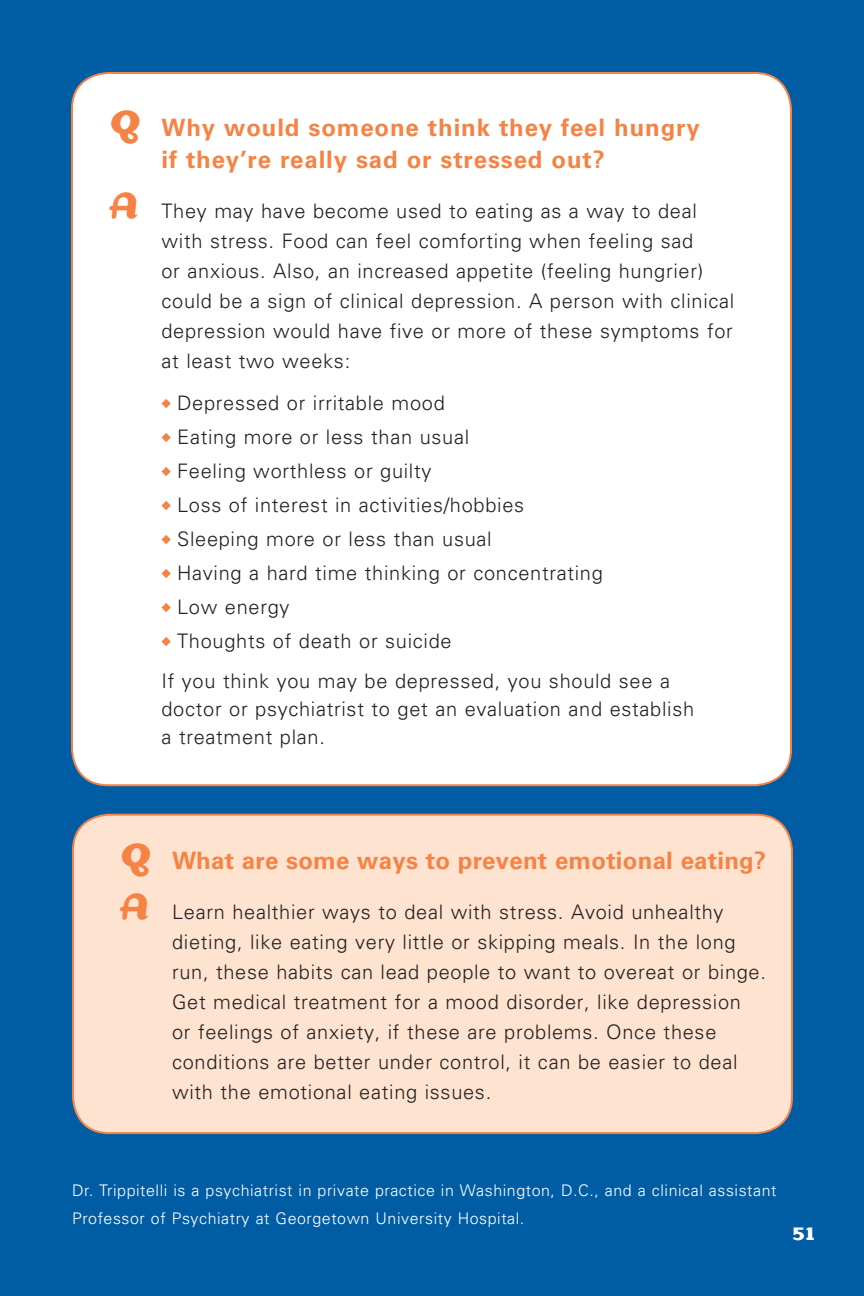
<style>
.page{position:relative;width:864px;height:1296px;background:#005da4}
.page>*{position:absolute;margin:0;border:0;box-sizing:border-box;transform-origin:0 0}
.t1{font:700 40px "Dogma Script";color:#f58345}
.t2{font:700 24px/32px "Univers";letter-spacing:.035em;color:#f58345}
.t3{font:700 24px "Univers";letter-spacing:.01em;color:#f58345}
.t4{font:300 20px/30px "Univers";letter-spacing:.035em;color:#231f20}
.t5{font:700 20px "Dogma";color:#fff}
.t6{font:300 16px/28px "Univers";letter-spacing:.035em;color:#fff}
</style>
<div class="page">
<div style="left:72px;top:73px;width:719px;height:712px;background:#fff;border-radius:36px"></div>
<div style="left:73px;top:815px;width:719px;height:318px;background:#fee3d0;border-radius:36px"></div>
<div style="left:72px;top:814px;width:721px;height:320px;border:2px solid #f58345;border-radius:36px"></div>
<svg style="left:162px;top:399px;width:9px;height:9px"></svg>
<svg style="left:162px;top:433px;width:9px;height:9px"></svg>
<svg style="left:162px;top:467px;width:9px;height:9px"></svg>
<svg style="left:162px;top:501px;width:9px;height:9px"></svg>
<svg style="left:162px;top:535px;width:9px;height:9px"></svg>
<svg style="left:162px;top:569px;width:9px;height:9px"></svg>
<svg style="left:162px;top:603px;width:9px;height:9px"></svg>
<svg style="left:162px;top:637px;width:9px;height:9px"></svg>
<p class="t1" style="left:108px;top:93px;width:34px">Q</p>
<p class="t2" style="left:162px;top:112px;width:540px">Why would someone think they feel hungry if they’re really sad or stressed out?</p>
<p class="t1" style="left:108px;top:175px;width:31px">A</p>
<p class="t4" style="left:162px;top:196px;width:574px">They may have become used to eating as a way to deal with stress. Food can feel comforting when feeling sad<br>or anxious. Also, an increased appetite (feeling hungrier) could be a sign of clinical depression. A person with clinical depression would have five or more of these symptoms for at least two weeks:</p>
<p class="t4" style="left:177px;top:388px;width:269px">Depressed or irritable mood</p>
<p class="t4" style="left:177px;top:422px;width:294px">Eating more or less than usual</p>
<p class="t4" style="left:177px;top:456px;width:256px">Feeling worthless or guilty</p>
<p class="t4" style="left:177px;top:490px;width:349px">Loss of interest in activities/hobbies</p>
<p class="t4" style="left:177px;top:524px;width:316px">Sleeping more or less than usual</p>
<p class="t4" style="left:177px;top:558px;width:427px">Having a hard time thinking or concentrating</p>
<p class="t4" style="left:177px;top:592px;width:114px">Low energy</p>
<p class="t4" style="left:177px;top:626px;width:276px">Thoughts of death or suicide</p>
<p class="t4" style="left:162px;top:667px;width:534px;line-height:28px">If you think you may be depressed, you should see a doctor or psychiatrist to get an evaluation and establish a treatment plan.</p>
<p class="t1" style="left:118px;top:825px;width:34px">Q</p>
<p class="t3" style="left:172px;top:846px;width:596px">What are some ways to prevent emotional eating?</p>
<p class="t1" style="left:118px;top:875px;width:31px">A</p>
<p class="t4" style="left:172px;top:896px;width:595px">Learn healthier ways to deal with stress. Avoid unhealthy dieting, like eating very little or skipping meals. In the long run, these habits can lead people to want to overeat or binge.<br>Get medical treatment for a mood disorder, like depression<br>or feelings of anxiety, if these are problems. Once these conditions are better under control, it can be easier to deal with the emotional eating issues.</p>
<p class="t6" style="left:72px;top:1176px;width:706px">Dr. Trippitelli is a psychiatrist in private practice in Washington, D.C., and a clinical assistant<br>Professor of Psychiatry at Georgetown University Hospital.</p>
<p class="t5" style="left:792px;top:1219px;width:24px">51</p>
</div>
